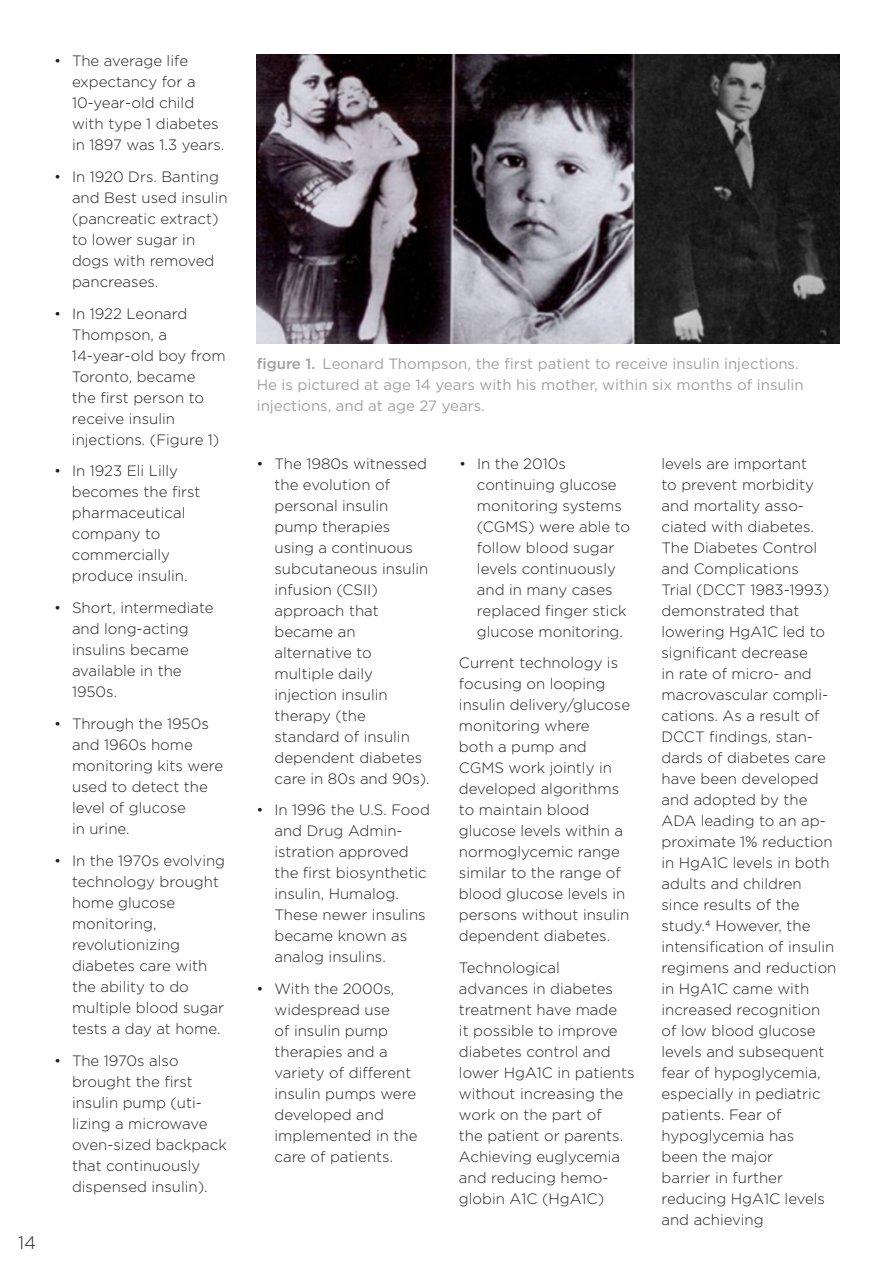
<style>
.page{position:relative;width:891px;height:1269px;background:#fff}
.page>*{position:absolute;margin:0;border:0;box-sizing:border-box;transform-origin:0 0}
.t1{font:300 18px "Gotham";color:#231f20}
.Body_Copy{font:300 15px/21px "Gotham";color:#231f20}
.Paragraph_Head{font:15px/21px "Gotham";color:#a1a1a5}
.s1{font-weight:500}
</style>
<div class="page">
<img style="left:256px;top:54px;width:584px;height:289px">
<p class="t1" style="left:18px;top:1231px;width:19px">14</p>
<p class="Body_Copy" style="left:72px;top:50px;width:154px;text-indent:-18px">• The average life expectancy for a<br>10-year-old child with type 1 diabetes in 1897 was 1.3 years.</p>
<p class="Body_Copy" style="left:72px;top:166px;width:157px;text-indent:-18px">• In 1920 Drs. Banting and Best used insulin (pancreatic extract) to lower sugar in dogs with removed pancreases.</p>
<p class="Body_Copy" style="left:72px;top:302px;width:155px;text-indent:-18px">• In 1922 Leonard<br>Thompson, a<br>14-year-old boy from<br>Toronto, became<br>the first person to receive insulin injections. (Figure 1)</p>
<p class="Body_Copy" style="left:72px;top:460px;width:130px;text-indent:-18px">• In 1923 Eli Lilly becomes the first pharmaceutical company to commercially produce insulin.</p>
<p class="Body_Copy" style="left:72px;top:597px;width:143px;text-indent:-18px">• Short, intermediate and long-acting insulins became available in the<br>1950s.</p>
<p class="Body_Copy" style="left:72px;top:713px;width:153px;text-indent:-18px">• Through the 1950s and 1960s home monitoring kits were used to detect the level of glucose<br>in urine.</p>
<p class="Body_Copy" style="left:72px;top:850px;width:155px;text-indent:-18px">• In the 1970s evolving technology brought home glucose monitoring, revolutionizing diabetes care with the ability to do multiple blood sugar tests a day at home.</p>
<p class="Body_Copy" style="left:72px;top:1049px;width:156px;text-indent:-18px">• The 1970s also brought the first insulin pump (uti&shy;lizing a microwave oven-sized backpack that continuously dispensed insulin).</p>
<p class="Paragraph_Head" style="left:257px;top:353px;width:549px"><span class="s1">figure 1.</span> Leonard Thompson, the first patient to receive insulin injections.<br>He is pictured at age 14 years with his mother, within six months of insulin injections, and at age 27 years.</p>
<p class="Body_Copy" style="left:274px;top:452px;width:157px;text-indent:-18px">• The 1980s witnessed the evolution of personal insulin pump therapies using a continuous subcutaneous insulin infusion (CSII) approach that became an alternative to multiple daily injection insulin therapy (the standard of insulin dependent diabetes care in 80s and 90s).</p>
<p class="Body_Copy" style="left:274px;top:799px;width:157px;text-indent:-18px">• In 1996 the U.S. Food and Drug Admin&shy;istration approved the first biosynthetic insulin, Humalog.<br>These newer insulins became known as analog insulins.</p>
<p class="Body_Copy" style="left:274px;top:978px;width:144px;text-indent:-18px">• With the 2000s, widespread use<br>of insulin pump therapies and a variety of different insulin pumps were developed and implemented in the care of patients.</p>
<p class="Body_Copy" style="left:477px;top:452px;width:155px;text-indent:-18px">• In the 2010s continuing glucose monitoring systems (CGMS) were able to follow blood sugar levels continuously and in many cases replaced finger stick glucose monitoring.</p>
<p class="Body_Copy" style="left:459px;top:652px;width:173px">Current technology is focusing on looping insulin delivery/glucose monitoring where<br>both a pump and<br>CGMS work jointly in developed algorithms to maintain blood glucose levels within a normoglycemic range similar to the range of blood glucose levels in persons without insulin dependent diabetes.</p>
<p class="Body_Copy" style="left:459px;top:957px;width:177px">Technological<br>advances in diabetes treatment have made<br>it possible to improve diabetes control and lower HgA1C in patients without increasing the work on the part of<br>the patient or parents.<br>Achieving euglycemia and reducing hemo&shy;globin A1C (HgA1C)</p>
<p class="Body_Copy" style="left:661px;top:452px;width:176px">levels are important<br>to prevent morbidity and mortality asso&shy;ciated with diabetes.<br>The Diabetes Control and Complications<br>Trial (DCCT 1983-1993) demonstrated that lowering HgA1C led to significant decrease<br>in rate of micro- and macrovascular compli&shy;cations. As a result of<br>DCCT findings, stan&shy;dards of diabetes care have been developed and adopted by the<br>ADA leading to an ap&shy;proximate 1% reduction in HgA1C levels in both adults and children since results of the study.4 However, the intensification of insulin regimens and reduction in HgA1C came with increased recognition of low blood glucose levels and subsequent fear of hypoglycemia, especially in pediatric patients. Fear of hypoglycemia has<br>been the major<br>barrier in further reducing HgA1C levels and achieving</p>
</div>
